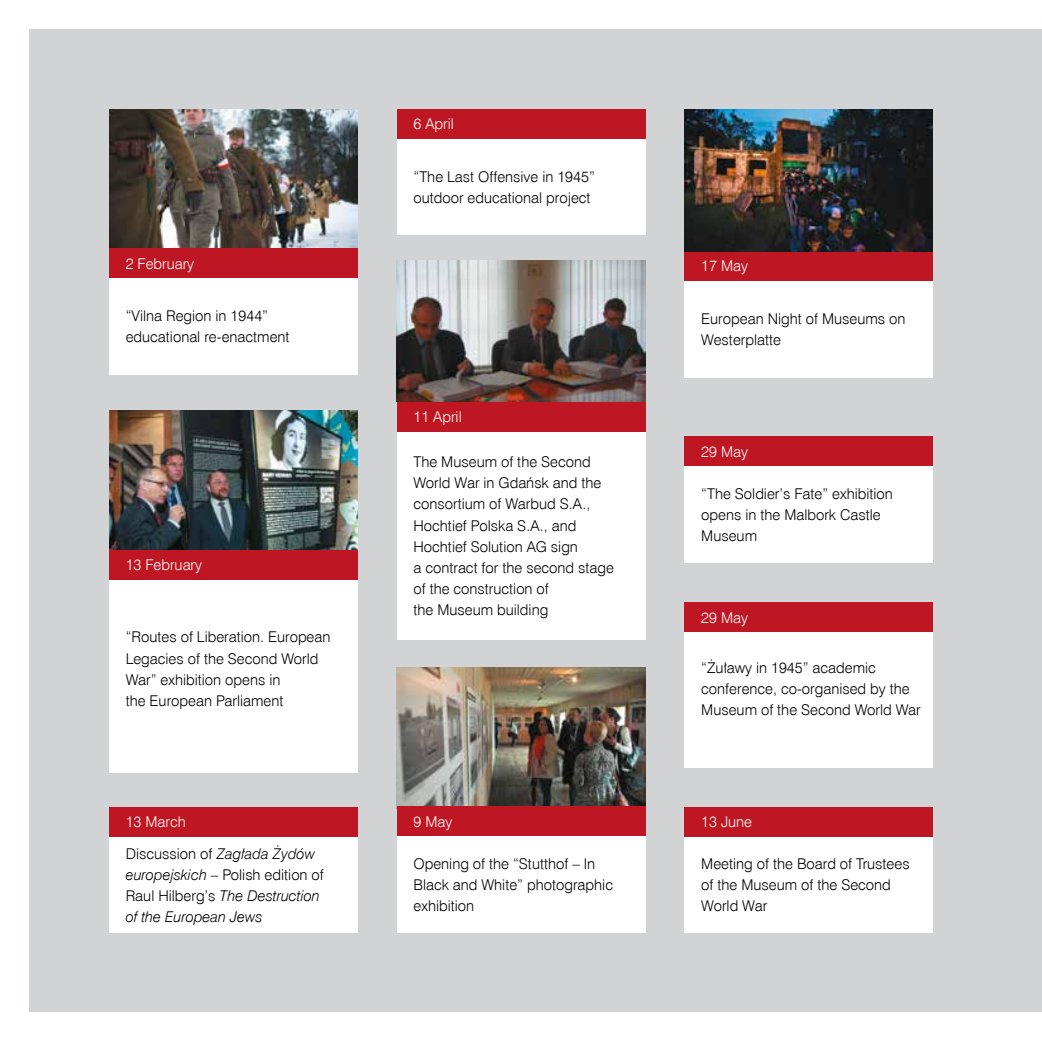
<style>
.page{position:relative;width:1042px;height:1042px;background:#fff}
.page>*{position:absolute;margin:0;border:0;box-sizing:border-box;transform-origin:0 0}
.t1{font:14.88px/21px "Swis 721 Lt EU Normal";color:#000}
.t2{font:14.88px "Swis 721 Lt EU Normal";color:#fff}
.t3{font:14.88px/21px "Swis 721 Lt EU Italic";color:#000}
.s1{color:#fff}
.s2{font-family:"Swis 721 Lt EU Italic"}
.s3{font-family:"Swis 721 Lt EU Normal"}
</style>
<div class="page">
<div style="left:30px;top:30px;width:1012px;height:982px;background:#d2d3d5"></div>
<div style="left:109px;top:278px;width:248px;height:97px;background:#fff"></div>
<img style="left:109px;top:109px;width:248px;height:140px">
<div style="left:109px;top:249px;width:248px;height:29px;background:#be1622"></div>
<div style="left:109px;top:579px;width:248px;height:194px;background:#fff"></div>
<img style="left:109px;top:411px;width:248px;height:139px">
<div style="left:109px;top:550px;width:248px;height:29px;background:#be1622"></div>
<div style="left:109px;top:836px;width:248px;height:97px;background:#fff"></div>
<div style="left:109px;top:807px;width:248px;height:29px;background:#be1622"></div>
<div style="left:397px;top:138px;width:248px;height:97px;background:#fff"></div>
<div style="left:397px;top:109px;width:248px;height:29px;background:#be1622"></div>
<div style="left:397px;top:431px;width:248px;height:209px;background:#fff"></div>
<div style="left:397px;top:402px;width:248px;height:29px;background:#be1622"></div>
<div style="left:397px;top:836px;width:248px;height:97px;background:#fff"></div>
<img style="left:397px;top:667px;width:248px;height:140px">
<div style="left:397px;top:807px;width:248px;height:29px;background:#be1622"></div>
<div style="left:685px;top:281px;width:248px;height:96px;background:#fff"></div>
<div style="left:685px;top:251px;width:248px;height:30px;background:#be1622"></div>
<div style="left:685px;top:466px;width:248px;height:97px;background:#fff"></div>
<div style="left:685px;top:437px;width:248px;height:29px;background:#be1622"></div>
<div style="left:685px;top:632px;width:248px;height:135px;background:#fff"></div>
<div style="left:685px;top:602px;width:248px;height:30px;background:#be1622"></div>
<img style="left:397px;top:261px;width:248px;height:141px">
<div style="left:685px;top:836px;width:248px;height:97px;background:#fff"></div>
<div style="left:685px;top:807px;width:248px;height:29px;background:#be1622"></div>
<img style="left:685px;top:109px;width:248px;height:142px">
<p class="t2" style="left:126px;top:254px;width:70px">2 February</p>
<p class="t1" style="left:126px;top:306px;width:165px">“Vilna Region in 1944” educational re-enactment</p>
<p class="t2" style="left:126px;top:556px;width:78px">13 February</p>
<p class="t1" style="left:126px;top:627px;width:206px">“Routes of Liberation. European<br>Legacies of the Second World<br>War” exhibition opens in<br>the European Parliament</p>
<p class="t1" style="left:126px;top:806px;width:191px;line-height:31.5px"><span class="s1">13 March<br></span>Discussion of <span class="s2">Zagłada Żydów</span></p>
<p class="t1" style="left:126px;top:864px;width:200px"><span class="s2">europejskich</span> – Polish edition of</p>
<p class="t3" style="left:126px;top:885px;width:196px"><span class="s3">Raul Hilberg’s</span> The Destruction of the European Jews</p>
<p class="t2" style="left:413px;top:115px;width:42px">6 April</p>
<p class="t1" style="left:413px;top:166px;width:183px">“The Last Offensive in 1945” outdoor educational project</p>
<p class="t2" style="left:413px;top:407px;width:50px">11 April</p>
<p class="t1" style="left:413px;top:452px;width:202px">The Museum of the Second<br>World War in Gdańsk and the consortium of Warbud S.A.,<br>Hochtief Polska S.A., and<br>Hochtief Solution AG sign<br>a contract for the second stage of the construction of<br>the Museum building</p>
<p class="t2" style="left:413px;top:812px;width:40px">9 May</p>
<p class="t1" style="left:413px;top:853px;width:201px">Opening of the “Stutthof – In<br>Black and White” photographic exhibition</p>
<p class="t2" style="left:701px;top:257px;width:48px">17 May</p>
<p class="t1" style="left:701px;top:308px;width:206px">European Night of Museums on<br>Westerplatte</p>
<p class="t2" style="left:701px;top:442px;width:48px">29 May</p>
<p class="t1" style="left:701px;top:483px;width:193px">“The Soldier’s Fate” exhibition opens in the Malbork Castle<br>Museum</p>
<p class="t2" style="left:701px;top:608px;width:48px">29 May</p>
<p class="t1" style="left:701px;top:658px;width:221px">“Żuławy in 1945” academic conference, co-organised by the<br>Museum of the Second World War</p>
<p class="t2" style="left:701px;top:813px;width:52px">13 June</p>
<p class="t1" style="left:701px;top:853px;width:210px">Meeting of the Board of Trustees of the Museum of the Second<br>World War</p>
</div>
